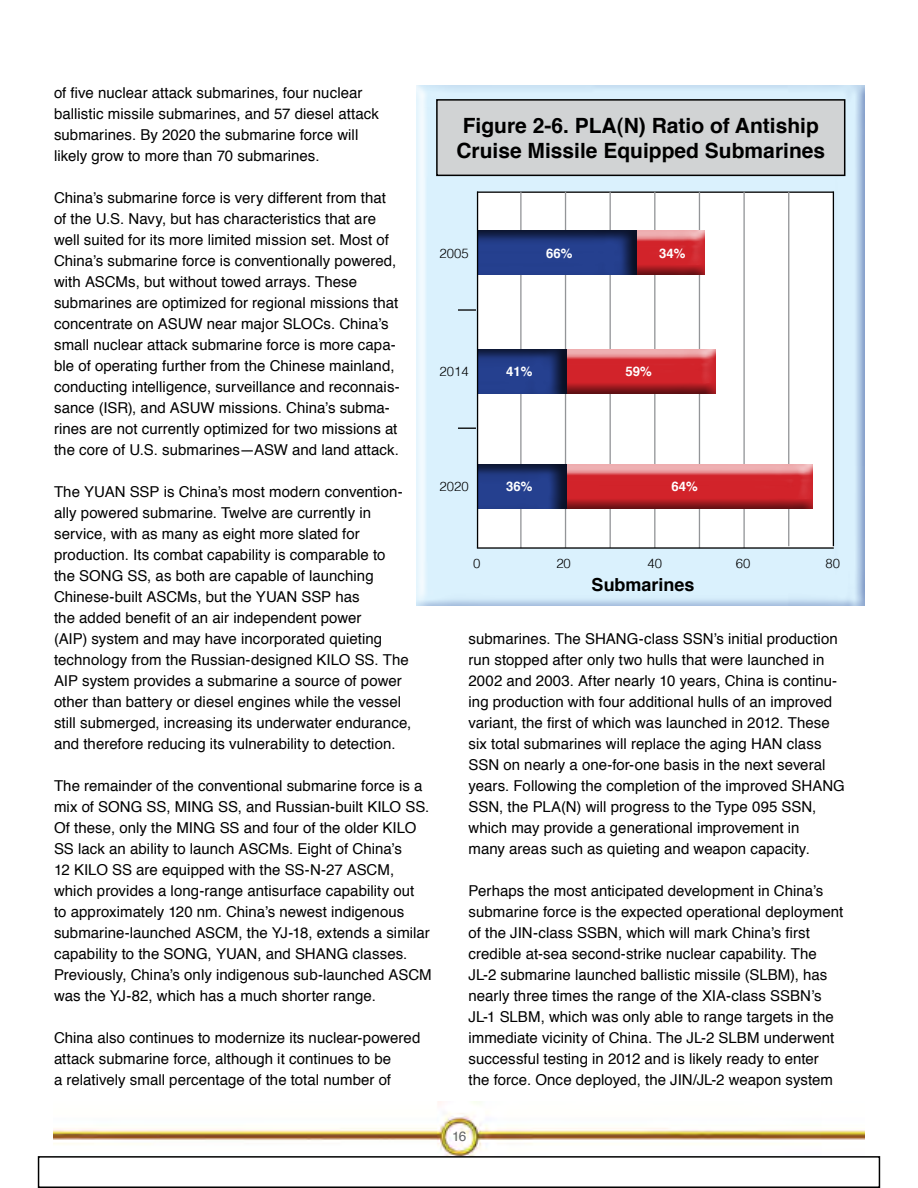
<style>
.page{position:relative;width:918px;height:1188px;background:#fff}
.page>*{position:absolute;margin:0;border:0;box-sizing:border-box;transform-origin:0 0}
.t1{font:700 21px/25.2px "Helvetica";color:#000}
.t2{font:700 18px "Helvetica";color:#000}
.t3{font:15px/21px "Helvetica";letter-spacing:.005em;color:#000}
.t4{font:13.5px "Helvetica";color:#636466}
.t5{font:300 13.2px "Helvetica";color:#000}
.t6{font:700 13.2px "Helvetica";color:#fff}
</style>
<div class="page">
<img style="left:54px;top:1101px;width:810px;height:55px">
<div style="left:415px;top:83px;width:461px;height:523px;background:#25408f;opacity:.75"></div>
<div style="left:477px;top:192px;width:356px;height:356px;background:#fff"></div>
<hr style="left:477px;top:192px;width:357px;height:1px;background:#000">
<hr style="left:610px;top:192px;width:1px;height:356px;background:#939598">
<hr style="left:833px;top:192px;width:1px;height:354px;background:#000">
<hr style="left:788px;top:192px;width:1px;height:354px;background:#939598">
<hr style="left:743px;top:192px;width:2px;height:356px;background:#939598">
<hr style="left:699px;top:192px;width:1px;height:356px;background:#939598">
<hr style="left:654px;top:192px;width:1px;height:356px;background:#939598">
<hr style="left:520px;top:192px;width:2px;height:356px;background:#939598">
<hr style="left:565px;top:192px;width:1px;height:356px;background:#939598">
<svg style="left:458px;top:309px;width:18px;height:2px"></svg>
<svg style="left:458px;top:428px;width:18px;height:1px"></svg>
<hr style="left:477px;top:547px;width:357px;height:2px;background:#000">
<div style="left:476px;top:220px;width:231px;height:45px;background:#fff"></div>
<div style="left:476px;top:230px;width:231px;height:56px;background:#000;opacity:.75"></div>
<div style="left:476px;top:216px;width:163px;height:72px;background:#000;opacity:.75"></div>
<div style="left:476px;top:338px;width:241px;height:46px;background:#fff"></div>
<div style="left:476px;top:348px;width:241px;height:57px;background:#000;opacity:.75"></div>
<div style="left:476px;top:334px;width:93px;height:72px;background:#000;opacity:.75"></div>
<div style="left:476px;top:453px;width:339px;height:46px;background:#fff"></div>
<div style="left:476px;top:464px;width:339px;height:56px;background:#000;opacity:.75"></div>
<div style="left:476px;top:449px;width:97px;height:72px;background:#000;opacity:.75"></div>
<hr style="left:477px;top:192px;width:1px;height:356px;background:#000">
<div style="left:437px;top:100px;width:408px;height:75px;background:#d1d3d4"></div>
<div style="left:436px;top:99px;width:409px;height:77px;border:2px solid #000"></div>
<div style="left:38px;top:1156px;width:842px;height:32px;border:2px solid #000"></div>
<p class="t3" style="left:54px;top:82px;width:327px">of five nuclear attack submarines, four nuclear ballistic missile submarines, and 57 diesel attack submarines. By 2020 the submarine force will likely grow to more than 70 submarines.</p>
<p class="t3" style="left:54px;top:187px;width:347px">China’s submarine force is very different from that of the U.S. Navy, but has characteristics that are well suited for its more limited mission set. Most of China’s submarine force is conventionally powered, with ASCMs, but without towed arrays. These submarines are optimized for regional missions that concentrate on ASUW near major SLOCs. China’s small nuclear attack submarine force is more capa&shy;ble of operating further from the Chinese mainland, conducting intelligence, surveillance and reconnais&shy;sance (ISR), and ASUW missions. China’s subma&shy;rines are not currently optimized for two missions at the core of U.S. submarines—ASW and land attack.</p>
<p class="t3" style="left:54px;top:481px;width:359px">The YUAN SSP is China’s most modern convention&shy;ally powered submarine. Twelve are currently in service, with as many as eight more slated for production. Its combat capability is comparable to<br>the SONG SS, as both are capable of launching Chinese-built ASCMs, but the YUAN SSP has<br>the added benefit of an air independent power<br>(AIP) system and may have incorporated quieting technology from the Russian-designed KILO SS. The AIP system provides a submarine a source of power other than battery or diesel engines while the vessel still submerged, increasing its underwater endurance, and therefore reducing its vulnerability to detection.</p>
<p class="t3" style="left:54px;top:775px;width:379px">The remainder of the conventional submarine force is a mix of SONG SS, MING SS, and Russian-built KILO SS.<br>Of these, only the MING SS and four of the older KILO SS lack an ability to launch ASCMs. Eight of China’s<br>12 KILO SS are equipped with the SS-N-27 ASCM, which provides a long-range antisurface capability out<br>to approximately 120 nm. China’s newest indigenous submarine-launched ASCM, the YJ-18, extends a similar capability to the SONG, YUAN, and SHANG classes.<br>Previously, China’s only indigenous sub-launched ASCM was the YJ-82, which has a much shorter range.</p>
<p class="t3" style="left:54px;top:1027px;width:368px">China also continues to modernize its nuclear-powered attack submarine force, although it continues to be<br>a relatively small percentage of the total number of</p>
<h1 class="t1" style="left:456px;top:113px;width:370px">Figure 2-6. PLA(N) Ratio of Antiship<br>Cruise Missile Equipped Submarines</h1>
<p class="t5" style="left:439px;top:245px;width:31px">2005</p>
<p class="t6" style="left:546px;top:242px;width:28px">66%</p>
<p class="t6" style="left:659px;top:242px;width:28px">34%</p>
<p class="t5" style="left:439px;top:363px;width:31px">2014</p>
<p class="t6" style="left:506px;top:360px;width:28px">41%</p>
<p class="t6" style="left:626px;top:360px;width:28px">59%</p>
<p class="t5" style="left:439px;top:478px;width:31px">2020</p>
<p class="t6" style="left:506px;top:476px;width:28px">36%</p>
<p class="t6" style="left:672px;top:476px;width:28px">64%</p>
<p class="t5" style="left:480px;top:572px;width:9px;rotate:-180deg">0</p>
<p class="t5" style="left:556px;top:555px;width:16px">20</p>
<p class="t5" style="left:647px;top:555px;width:16px">40</p>
<p class="t5" style="left:736px;top:555px;width:16px">60</p>
<p class="t5" style="left:826px;top:555px;width:16px">80</p>
<p class="t2" style="left:592px;top:571px;width:105px">Submarines</p>
<p class="t3" style="left:469px;top:629px;width:378px">submarines. The SHANG-class SSN’s initial production run stopped after only two hulls that were launched in 2002 and 2003. After nearly 10 years, China is continu&shy;ing production with four additional hulls of an improved variant, the first of which was launched in 2012. These six total submarines will replace the aging HAN class SSN on nearly a one-for-one basis in the next several years. Following the completion of the improved SHANG SSN, the PLA(N) will progress to the Type 095 SSN, which may provide a generational improvement in<br>many areas such as quieting and weapon capacity.</p>
<p class="t3" style="left:469px;top:881px;width:376px">Perhaps the most anticipated development in China’s submarine force is the expected operational deployment of the JIN-class SSBN, which will mark China’s first credible at-sea second-strike nuclear capability. The JL-2 submarine launched ballistic missile (SLBM), has nearly three times the range of the XIA-class SSBN’s JL-1 SLBM, which was only able to range targets in the immediate vicinity of China. The JL-2 SLBM underwent successful testing in 2012 and is likely ready to enter the force. Once deployed, the JIN/JL-2 weapon system</p>
<p class="t4" style="left:452px;top:1126px;width:16px">16</p>
</div>
